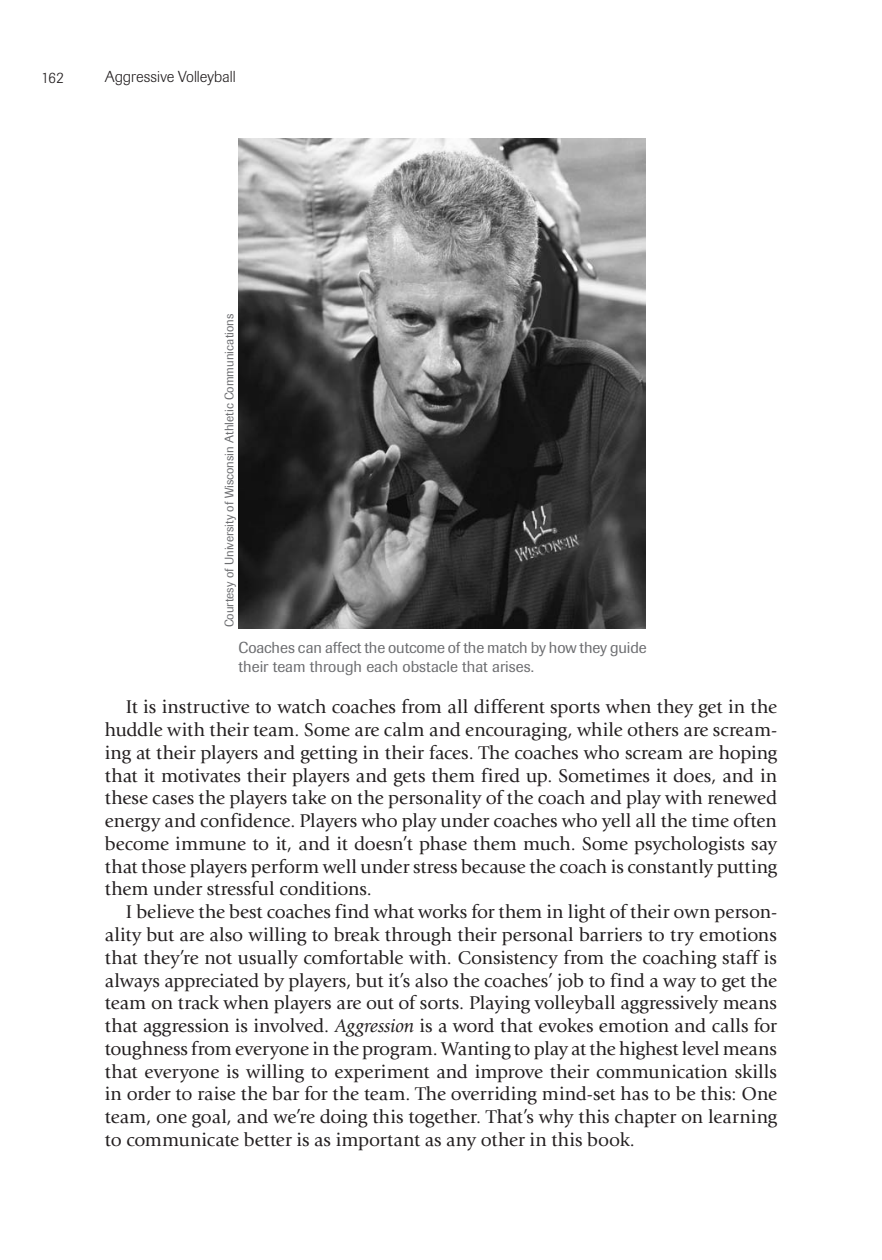
<style>
.page{position:relative;width:882px;height:1260px;background:#fff}
.page>*{position:absolute;margin:0;border:0;box-sizing:border-box;transform-origin:0 0}
.t1{font:19.25px/22.8px "Giovanni Std";letter-spacing:-.005em;color:#231f20;text-align:justify}
.t2{font:15.75px/19.2px "Imago";letter-spacing:-.01em;color:#6c6d70}
.t3{font:300 15.75px "Imago";color:#231f20}
.t4{font:12.25px "Imago";color:#6c6d70}
.s1{font-style:italic}
</style>
<div class="page">
<img style="left:238px;top:138px;width:407px;height:490px">
<p class="t3" style="left:41px;top:68px;width:24px">162</p>
<p class="t3" style="left:105px;top:68px;width:132px">Aggressive Volleyball</p>
<p class="t4" style="left:222px;top:627px;width:315px;rotate:-90deg">Courtesy of University of Wisconsin Athletic Communications</p>
<p class="t2" style="left:239px;top:638px;width:409px">Coaches can affect the outcome of the match by how they guide their team through each obstacle that arises.</p>
<p class="t1" style="left:105px;top:696px;width:674px;text-indent:21px">It is instructive to watch coaches from all different sports when they get in the huddle with their team. Some are calm and encouraging, while others are scream&shy;ing at their players and getting in their faces. The coaches who scream are hoping that it motivates their players and gets them fired up. Sometimes it does, and in these cases the players take on the personality of the coach and play with renewed energy and confidence. Players who play under coaches who yell all the time often become immune to it, and it doesn’t phase them much. Some psychologists say that those players perform well under stress because the coach is constantly putting them under stressful conditions.</p>
<p class="t1" style="left:105px;top:900px;width:673px;text-indent:21px">I believe the best coaches find what works for them in light of their own person&shy;ality but are also willing to break through their personal barriers to try emotions that they’re not usually comfortable with. Consistency from the coaching staff is always appreciated by players, but it’s also the coaches’ job to find a way to get the team on track when players are out of sorts. Playing volleyball aggressively means that aggression is involved. <span class="s1">Aggression</span> is a word that evokes emotion and calls for toughness from everyone in the program. Wanting to play at the highest level means that everyone is willing to experiment and improve their communication skills in order to raise the bar for the team. The overriding mind-set has to be this: One team, one goal, and we’re doing this together. That’s why this chapter on learning to communicate better is as important as any other in this book.</p>
</div>
